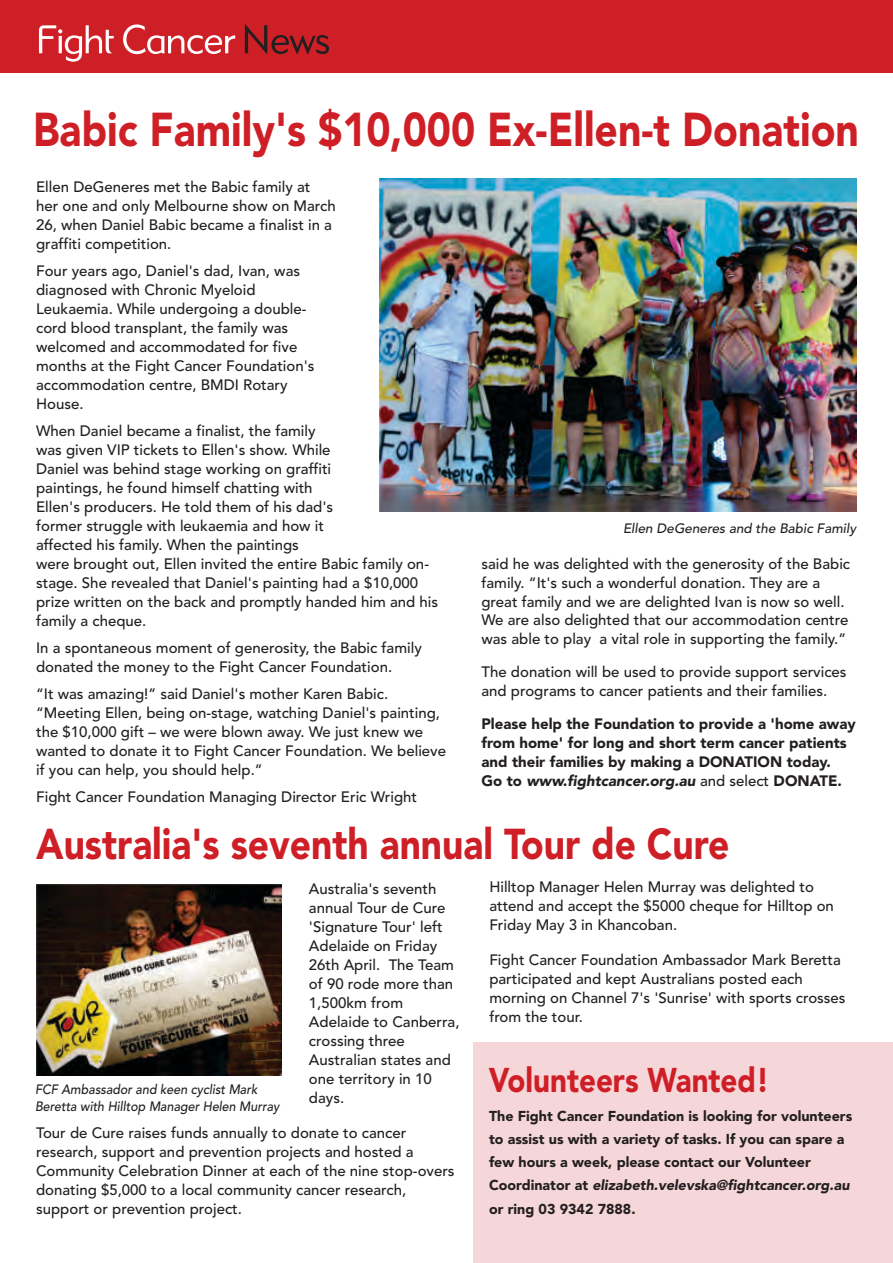
<style>
.page{position:relative;width:893px;height:1263px;background:#fff}
.page>*{position:absolute;margin:0;border:0;box-sizing:border-box;transform-origin:0 0}
.t1{font:900 47.1px "Avenir LT Std";color:#cf1f26;scale:.87 1}
.t2{font:900 42.75px "Avenir LT Std";color:#cf1f26;scale:.87 1}
.t3{font:900 34.05px "Avenir LT Std";color:#cf1f26;scale:.87 1}
.t4{font:500 15px/18.9px "Avenir LT Std";color:#231f20}
.t5{font:900 15px/18.9px "Avenir LT Std";color:#231f20}
.t6{font:900 14.25px/23.2px "Avenir LT Std";color:#231f20}
.t7{font:italic 500 13.5px/17.1px "Avenir LT Std";color:#231f20;scale:.92 1}
.t8{font:italic 500 13.5px "Avenir LT Std";color:#231f20}
.s1{font-style:italic}
.s2{font-weight:500}
</style>
<div class="page">
<div style="left:473px;top:1042px;width:420px;height:221px;background:#f5d6d9"></div>
<div style="left:0;top:0;width:893px;height:72px;background:#cf1f26"></div>
<svg style="left:245px;top:24px;width:84px;height:30px"></svg>
<svg style="left:39px;top:25px;width:75px;height:37px"></svg>
<svg style="left:123px;top:24px;width:112px;height:30px"></svg>
<img style="left:379px;top:179px;width:478px;height:333px">
<img style="left:36px;top:884px;width:245px;height:191px">
<h1 class="t1" style="left:33px;top:111px;width:951px">Babic Family's $10,000 Ex-Ellen-t Donation</h1>
<p class="t4" style="left:36px;top:179px;width:301px">Ellen DeGeneres met the Babic family at her one and only Melbourne show on March 26, when Daniel Babic became a finalist in a graffiti competition.</p>
<p class="t4" style="left:36px;top:263px;width:280px">Four years ago, Daniel's dad, Ivan, was diagnosed with Chronic Myeloid Leukaemia. While undergoing a double&shy;cord blood transplant, the family was welcomed and accommodated for five months at the Fight Cancer Foundation's accommodation centre, BMDI Rotary House.</p>
<p class="t4" style="left:36px;top:423px;width:404px">When Daniel became a finalist, the family<br>was given VIP tickets to Ellen's show. While<br>Daniel was behind stage working on graffiti<br>paintings, he found himself chatting with<br>Ellen's producers. He told them of his dad's<br>former struggle with leukaemia and how it<br>affected his family. When the paintings<br>were brought out, Ellen invited the entire Babic family on&shy;stage. She revealed that Daniel's painting had a $10,000 prize written on the back and promptly handed him and his family a cheque.</p>
<p class="t4" style="left:36px;top:640px;width:387px">In a spontaneous moment of generosity, the Babic family donated the money to the Fight Cancer Foundation.</p>
<p class="t4" style="left:36px;top:686px;width:411px">“It was amazing!” said Daniel's mother Karen Babic. “Meeting Ellen, being on-stage, watching Daniel's painting, the $10,000 gift – we were blown away. We just knew we wanted to donate it to Fight Cancer Foundation. We believe if you can help, you should help.”</p>
<p class="t4" style="left:36px;top:789px;width:382px">Fight Cancer Foundation Managing Director Eric Wright</p>
<p class="t8" style="left:623px;top:522px;width:235px">Ellen DeGeneres and the Babic Family</p>
<p class="t4" style="left:481px;top:555px;width:370px">said he was delighted with the generosity of the Babic family. “It's such a wonderful donation. They are a great family and we are delighted Ivan is now so well.<br>We are also delighted that our accommodation centre was able to play a vital role in supporting the family.”</p>
<p class="t4" style="left:481px;top:664px;width:367px">The donation will be used to provide support services and programs to cancer patients and their families.</p>
<p class="t5" style="left:481px;top:716px;width:376px">Please help the Foundation to provide a 'home away from home' for long and short term cancer patients and their families by making a DONATION today.<br>Go to <span class="s1">www.fightcancer.org.au</span> <span class="s2">and select</span> DONATE.</p>
<h2 class="t2" style="left:36px;top:827px;width:798px">Australia's seventh annual Tour de Cure</h2>
<p class="t4" style="left:489px;top:879px;width:346px">Hilltop Manager Helen Murray was delighted to attend and accept the $5000 cheque for Hilltop on<br>Friday May 3 in Khancoban.</p>
<p class="t4" style="left:489px;top:952px;width:358px">Fight Cancer Foundation Ambassador Mark Beretta participated and kept Australians posted each morning on Channel 7's 'Sunrise' with sports crosses from the tour.</p>
<p class="t4" style="left:309px;top:881px;width:152px">Australia's seventh annual Tour de Cure 'Signature Tour' left<br>Adelaide on Friday<br>26th April. The Team of 90 rode more than<br>1,500km from<br>Adelaide to Canberra, crossing three<br>Australian states and one territory in 10 days.</p>
<p class="t4" style="left:36px;top:1124px;width:420px">Tour de Cure raises funds annually to donate to cancer research, support and prevention projects and hosted a Community Celebration Dinner at each of the nine stop-overs donating $5,000 to a local community cancer research, support or prevention project.</p>
<h3 class="t3" style="left:489px;top:1067px;width:324px">Volunteers Wanted!</h3>
<p class="t7" style="left:35px;top:1082px;width:267px">FCF Ambassador and keen cyclist Mark<br>Beretta with Hilltop Manager Helen Murray</p>
<p class="t6" style="left:489px;top:1105px;width:365px">The Fight Cancer Foundation is looking for volunteers to assist us with a variety of tasks. If you can spare a few hours a week, please contact our Volunteer Coordinator at <span class="s1">elizabeth.velevska@fightcancer.org.au </span>or ring 03 9342 7888.</p>
</div>
